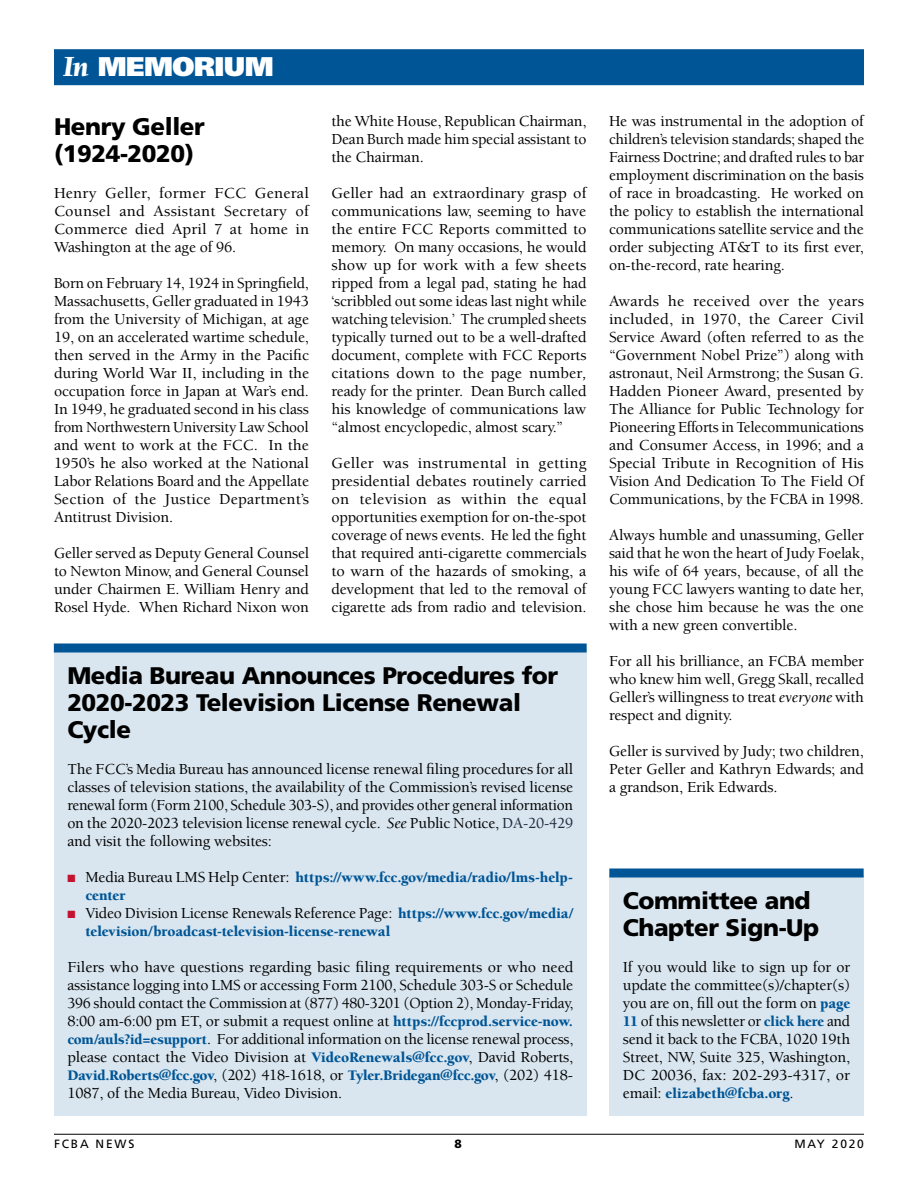
<style>
.page{position:relative;width:918px;height:1188px;background:#fff}
.page>*{position:absolute;margin:0;border:0;box-sizing:border-box;transform-origin:0 0}
.Section_Head{font:900 27px "Frutiger";letter-spacing:-.02em;color:#fff}
.Highlight_Box_Head{font:900 24px/27px "Frutiger";letter-spacing:-.015em;color:#000}
.Headline{font:900 24px "Frutiger";letter-spacing:-.015em;color:#000}
.t1{font:500 15.75px/18px "Berkeley";letter-spacing:-.01em;color:#000;text-align:justify}
.t2{font:900 15px/18px "Berkeley";letter-spacing:-.01em;color:#005596}
.t3{font:12px "Frutiger";letter-spacing:.15em;color:#000}
.t4{font:900 12px "Frutiger";color:#000}
.s1{font-family:"Berkeley";font-style:italic;font-size:30px}
.s2{font-weight:400;font-style:italic}
.s3{color:#1d2b3e}
.s4{color:#c41230}
.s5{font-weight:500;font-size:15.75px;color:#000}
.s6{font-weight:900;font-size:15px;color:#005596}
</style>
<div class="page">
<hr style="left:54px;top:1134px;width:810px;height:1px;background:#000">
<div style="left:54px;top:49px;width:810px;height:36px;background:#005596"></div>
<div style="left:54px;top:647px;width:533px;height:469px;background:#d9e6ef"></div>
<div style="left:54px;top:644px;width:533px;height:8px;background:#005596"></div>
<div style="left:609px;top:876px;width:255px;height:240px;background:#d9e6ef"></div>
<div style="left:609px;top:868px;width:255px;height:10px;background:#005596"></div>
<p class="Section_Head" style="left:63px;top:50px;width:212px"><span class="s1">In</span> MEMORIUM</p>
<p class="Headline" style="left:54px;top:112px;width:152px">Henry Geller</p>
<p class="Headline" style="left:54px;top:139px;width:142px">(1924-2020)</p>
<p class="t1" style="left:54px;top:184px;width:257px">Henry Geller, former FCC General Counsel and Assistant Secretary of Commerce died April 7 at home in Washington at the age of 96.</p>
<p class="t1" style="left:54px;top:274px;width:257px">Born on February 14, 1924 in Springfield, Massachusetts, Geller graduated in 1943 from the University of Michigan, at age 19, on an accelerated wartime schedule, then served in the Army in the Pacific during World War II, including in the occupation force in Japan at War’s end.<br>In 1949, he graduated second in his class from Northwestern University Law School and went to work at the FCC. In the 1950’s he also worked at the National Labor Relations Board and the Appellate Section of the Justice Department’s Antitrust Division.</p>
<p class="t1" style="left:54px;top:544px;width:257px">Geller served as Deputy General Counsel to Newton Minow, and General Counsel under Chairmen E. William Henry and Rosel Hyde. When Richard Nixon won</p>
<p class="t1" style="left:332px;top:112px;width:257px">the White House, Republican Chairman, Dean Burch made him special assistant to the Chairman.</p>
<p class="t1" style="left:332px;top:184px;width:257px">Geller had an extraordinary grasp of communications law, seeming to have the entire FCC Reports committed to memory. On many occasions, he would show up for work with a few sheets ripped from a legal pad, stating he had ‘scribbled out some ideas last night while watching television.’ The crumpled sheets typically turned out to be a well-drafted document, complete with FCC Reports citations down to the page number<span class="s2">, </span>ready for the printer. Dean Burch called his knowledge of communications law “almost encyclopedic, almost scary.”</p>
<p class="t1" style="left:332px;top:454px;width:257px">Geller was instrumental in getting presidential debates routinely carried on television as within the equal opportunities exemption for on-the-spot coverage of news events. He led the fight that required anti-cigarette commercials to warn of the hazards of smoking, a development that led to the removal of cigarette ads from radio and television.</p>
<p class="Highlight_Box_Head" style="left:67px;top:662px;width:492px">Media Bureau Announces Procedures for<br>2020-2023 Television License Renewal<br>Cycle</p>
<p class="t1" style="left:67px;top:760px;width:507px">The FCC’s Media Bureau has announced license renewal filing procedures for all classes of television stations, the availability of the Commission’s revised license renewal form (Form 2100, Schedule 303-S), and provides other general information on the 2020-2023 television license renewal cycle. <span class="s2">See</span> Public Notice, <span class="s3">DA-20-429 </span>and visit the following websites:</p>
<p class="t2" style="left:85px;top:869px;width:489px;text-indent:-18px"><span class="s4">■</span> <span class="s5">Media Bureau LMS Help Center:</span> https://www.fcc.gov/media/radio/lms-help&shy;center</p>
<p class="t1" style="left:67px;top:904px;width:507px"><span class="s4">■</span> Video Division License Renewals Reference Page: <span class="s6">https://www.fcc.gov/media/</span></p>
<p class="t2" style="left:85px;top:923px;width:306px">television/broadcast-television-license-renewal</p>
<p class="t1" style="left:67px;top:958px;width:508px">Filers who have questions regarding basic filing requirements or who need assistance logging into LMS or accessing Form 2100, Schedule 303-S or Schedule 396 should contact the Commission at (877) 480-3201 (Option 2), Monday-Friday, 8:00 am-6:00 pm ET, or submit a request online at <span class="s6">https://fccprod.service-now. com/auls?id=esupport</span>. For additional information on the license renewal process, please contact the Video Division at <span class="s6">VideoRenewals@fcc.gov</span>, David Roberts,</p>
<p class="t2" style="left:67px;top:1067px;width:507px">David.Roberts@fcc.gov<span class="s5">, (202) 418-1618, or</span> Tyler.Bridegan@fcc.gov<span class="s5">, (202) 418-</span></p>
<p class="t1" style="left:67px;top:1084px;width:276px">1087, of the Media Bureau, Video Division.</p>
<p class="t1" style="left:609px;top:112px;width:257px">He was instrumental in the adoption of children’s television standards; shaped the Fairness Doctrine; and drafted rules to bar employment discrimination on the basis of race in broadcasting. He worked on the policy to establish the international communications satellite service and the order subjecting AT&amp;T to its first ever, on-the-record, rate hearing.</p>
<p class="t1" style="left:609px;top:292px;width:257px">Awards he received over the years included, in 1970, the Career Civil Service Award (often referred to as the “Government Nobel Prize”) along with astronaut, Neil Armstrong; the Susan G.<br>Hadden Pioneer Award, presented by The Alliance for Public Technology for Pioneering Efforts in Telecommunications and Consumer Access, in 1996; and a Special Tribute in Recognition of His Vision And Dedication To The Field Of Communications, by the FCBA in 1998.</p>
<p class="t1" style="left:609px;top:526px;width:257px">Always humble and unassuming, Geller said that he won the heart of Judy Foelak, his wife of 64 years, because, of all the young FCC lawyers wanting to date her, she chose him because he was the one with a new green convertible.</p>
<p class="t1" style="left:609px;top:652px;width:257px">For all his brilliance, an FCBA member who knew him well, Gregg Skall, recalled Geller’s willingness to treat <span class="s2">everyone</span> with respect and dignity.</p>
<p class="t1" style="left:609px;top:742px;width:256px">Geller is survived by Judy; two children, Peter Geller and Kathryn Edwards; and a grandson, Erik Edwards.</p>
<p class="Highlight_Box_Head" style="left:623px;top:887px;width:198px">Committee and<br>Chapter Sign-Up</p>
<p class="t1" style="left:623px;top:958px;width:229px">If you would like to sign up for or update the committee(s)/chapter(s) you are on, fill out the form on <span class="s6">page 11</span> of this newsletter or <span class="s6">click here</span> and send it back to the FCBA, 1020 19th Street, NW, Suite 325, Washington, DC 20036, fax: 202-293-4317, or</p>
<p class="t2" style="left:623px;top:1085px;width:172px"><span class="s5">email:</span> elizabeth@fcba.org<span class="s5">.</span></p>
<p class="t3" style="left:54px;top:1137px;width:82px">FCBA NEWS</p>
<p class="t4" style="left:454px;top:1137px;width:9px">8</p>
<p class="t3" style="left:794px;top:1137px;width:71px">MAY 2020</p>
</div>
